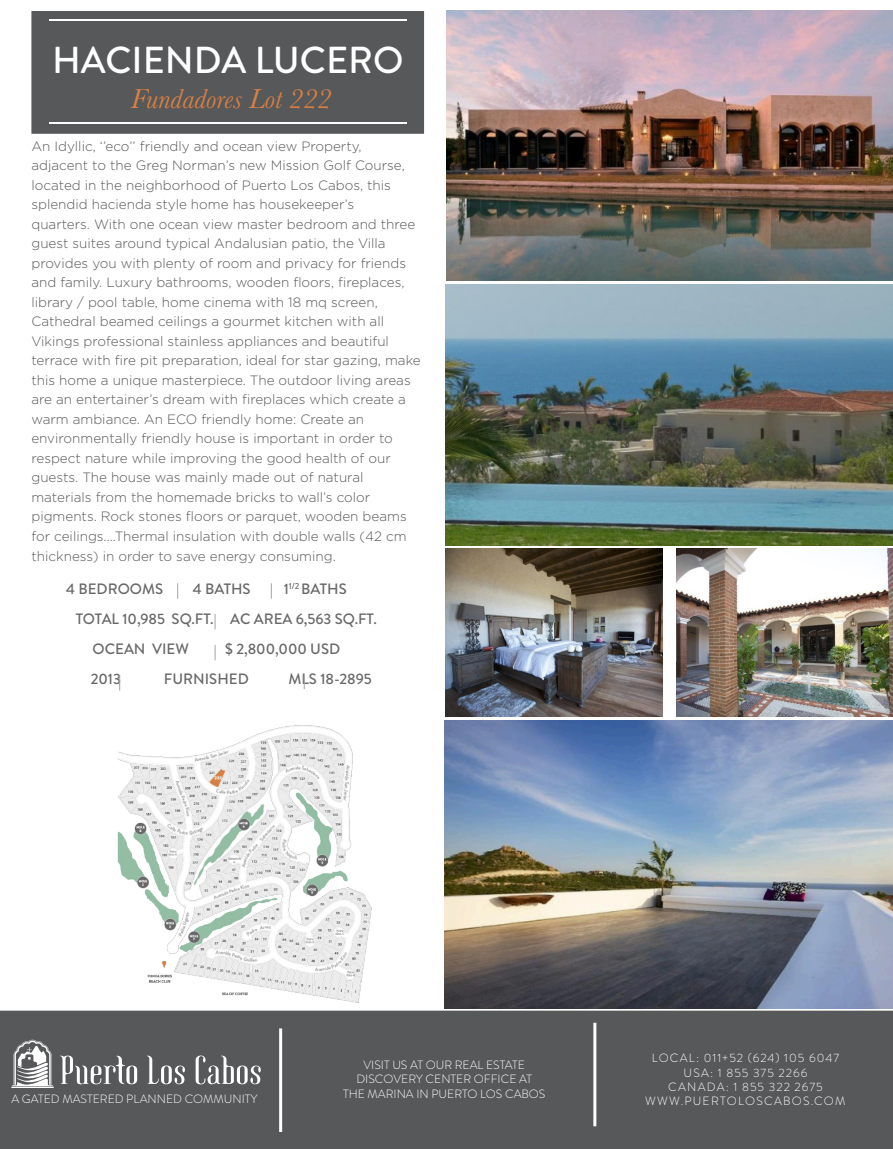
<style>
.page{position:relative;width:893px;height:1149px;background:#fff}
.page>*{position:absolute;margin:0;border:0;box-sizing:border-box;transform-origin:0 0}
.t1{font:500 37.5px "Brandon Grotesque";color:#fff}
.t2{font:italic 28.5px "Baskerville";color:#d88042}
.t3{font:500 15px "Brandon Grotesque";color:#696767}
.t4{font:300 13.5px/19.5px "Gotham";color:#57585a}
.t5{font:300 12px "Brandon Grotesque";color:#fff}
.t6{font:300 12px "Brandon Grotesque";letter-spacing:.085em;color:#fff}
.t7{font:300 12px "Brandon Grotesque";letter-spacing:.105em;color:#fff}
</style>
<div class="page">
<div style="left:0;top:1011px;width:893px;height:137px;background:#57585a"></div>
<div style="left:0;top:1010px;width:893px;height:138px;border:2px solid #57585a"></div>
<div style="left:31px;top:11px;width:393px;height:123px;background:#57585a;border:2px solid #57585a"></div>
<hr style="left:49px;top:123px;width:358px;height:1px;background:#fff">
<hr style="left:49px;top:19px;width:358px;height:1px;background:#fff">
<img style="left:117px;top:725px;width:255px;height:277px">
<svg style="left:60px;top:1055px;width:77px;height:28px"></svg>
<svg style="left:147px;top:1055px;width:38px;height:28px"></svg>
<svg style="left:196px;top:1055px;width:65px;height:28px"></svg>
<hr style="left:11px;top:1086px;width:43px;height:1px;background:#fff">
<svg style="left:13px;top:1039px;width:39px;height:46px"></svg>
<img style="left:446px;top:11px;width:447px;height:269px">
<img style="left:445px;top:285px;width:448px;height:260px">
<img style="left:445px;top:549px;width:217px;height:166px">
<img style="left:676px;top:549px;width:217px;height:166px">
<img style="left:444px;top:720px;width:449px;height:288px">
<hr style="left:279px;top:1028px;width:3px;height:103px;background:#fff">
<hr style="left:593px;top:1022px;width:3px;height:103px;background:#fff">
<svg style="left:177px;top:583px;width:1px;height:15px"></svg>
<svg style="left:215px;top:614px;width:1px;height:15px"></svg>
<svg style="left:215px;top:645px;width:1px;height:15px"></svg>
<svg style="left:271px;top:583px;width:1px;height:15px"></svg>
<svg style="left:119px;top:675px;width:1px;height:15px"></svg>
<svg style="left:304px;top:673px;width:1px;height:16px"></svg>
<p class="t1" style="left:52px;top:34px;width:353px">HACIENDA LUCERO</p>
<p class="t2" style="left:131px;top:79px;width:203px">Fundadores Lot 222</p>
<p class="t4" style="left:31px;top:136px;width:332px">An Idyllic, ‘’eco’’ friendly and ocean view Property,</p>
<p class="t4" style="left:31px;top:155px;width:375px">adjacent to the Greg Norman’s new Mission Golf Course,</p>
<p class="t4" style="left:31px;top:175px;width:361px">located in the neighborhood of Puerto Los Cabos, this splendid hacienda style home has housekeeper’s</p>
<p class="t4" style="left:31px;top:214px;width:385px">quarters. With one ocean view master bedroom and three guest suites around typical Andalusian patio, the Villa</p>
<p class="t4" style="left:31px;top:253px;width:376px">provides you with plenty of room and privacy for friends and family. Luxury bathrooms, wooden floors, fireplaces,</p>
<p class="t4" style="left:31px;top:292px;width:348px">library / pool table, home cinema with 18 mq screen,</p>
<p class="t4" style="left:31px;top:311px;width:391px">Cathedral beamed ceilings a gourmet kitchen with all Vikings professional stainless appliances and beautiful terrace with fire pit preparation, ideal for star gazing, make this home a unique masterpiece. The outdoor living areas are an entertainer’s dream with fireplaces which create a warm ambiance. An ECO friendly home: Create an</p>
<p class="t4" style="left:31px;top:428px;width:363px">environmentally friendly house is important in order to respect nature while improving the good health of our guests. The house was mainly made out of natural</p>
<p class="t4" style="left:31px;top:487px;width:377px">materials from the homemade bricks to wall’s color pigments. Rock stones floors or parquet, wooden beams for ceilings....Thermal insulation with double walls (42 cm thickness) in order to save energy consuming.</p>
<p class="t3" style="left:66px;top:578px;width:98px">4 BEDROOMS</p>
<p class="t3" style="left:193px;top:578px;width:59px">4 BATHS</p>
<p class="t3" style="left:284px;top:578px;width:65px">1<sup>1/2</sup> BATHS</p>
<p class="t3" style="left:76px;top:608px;width:303px">TOTAL 10,985 SQ.FT. AC AREA 6,563 SQ.FT.</p>
<p class="t3" style="left:93px;top:638px;width:98px">OCEAN VIEW</p>
<p class="t3" style="left:225px;top:638px;width:117px">$ 2,800,000 USD</p>
<p class="t3" style="left:91px;top:668px;width:32px">2013</p>
<p class="t3" style="left:164px;top:668px;width:86px">FURNISHED</p>
<p class="t3" style="left:288px;top:668px;width:85px">MLS 18-2895</p>
<p class="t5" style="left:11px;top:1090px;width:248px">A GATED MASTERED PLANNED COMMUNITY</p>
<p class="t5" style="left:363px;top:1056px;width:163px">VISIT US AT OUR REAL ESTATE</p>
<p class="t5" style="left:356px;top:1070px;width:177px">DISCOVERY CENTER OFFICE AT</p>
<p class="t5" style="left:343px;top:1084px;width:204px">THE MARINA IN PUERTO LOS CABOS</p>
<p class="t6" style="left:652px;top:1049px;width:189px">LOCAL: 011+52 (624) 105 6047</p>
<p class="t6" style="left:683px;top:1063px;width:126px">USA: 1 855 375 2266</p>
<p class="t6" style="left:668px;top:1078px;width:156px">CANADA: 1 855 322 2675</p>
<p class="t7" style="left:645px;top:1092px;width:202px">WWW.PUERTOLOSCABOS.COM</p>
</div>
